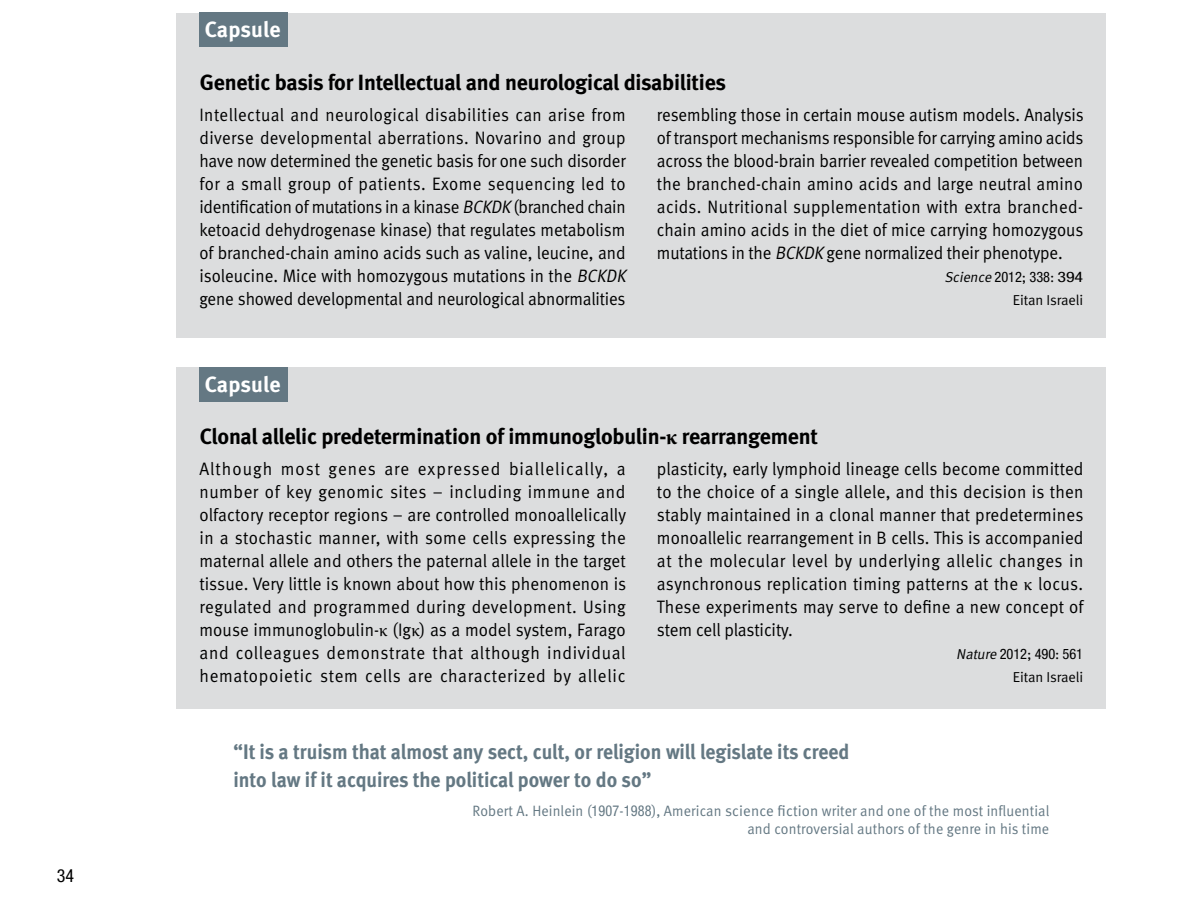
<style>
.page{position:relative;width:1191px;height:919px;background:#fff}
.page>*{position:absolute;margin:0;border:0;box-sizing:border-box;transform-origin:0 0}
.t1{font:700 22px "Meta";letter-spacing:-.01em;color:#000}
.t2{font:700 22px "Meta";color:#fff}
.t3{font:700 21px/27px "Meta";color:#647883;scale:.94 1}
.t4{font:18px/23px "Meta Normal";letter-spacing:.005em;color:#000;scale:.95 1}
.t5{font:18px/23px "Meta Normal";letter-spacing:.005em;color:#000;scale:.94 1}
.t6{font:18px "Meta Normal";letter-spacing:.055em;color:#000;scale:.95 1}
.t7{font:condensed 18px "Helvetica Neue";color:#000}
.t8{font:15px/18px "Meta Normal";letter-spacing:.01em;color:#647883;text-align:right;scale:.95 1}
.t9{font:condensed 14.4px "Helvetica Neue";letter-spacing:-.005em;color:#000}
.t10{font:14.4px "Meta Normal";letter-spacing:-.005em;color:#000}
.s1{font-style:italic}
.s2{font-family:"Meta Normal";font-style:italic;font-stretch:normal}
.s3{font-family:"Meta Normal";font-stretch:normal}
.s4{font-family:"Minion Pro"}
.s5{font-family:"Helvetica Neue";font-stretch:condensed}
</style>
<div class="page">
<div style="left:177px;top:13px;width:929px;height:325px;background:#dcddde"></div>
<div style="left:199px;top:13px;width:89px;height:34px;background:#647883"></div>
<div style="left:177px;top:367px;width:929px;height:342px;background:#dcddde"></div>
<div style="left:199px;top:367px;width:89px;height:34px;background:#647883"></div>
<p class="t7" style="left:57px;top:865px;width:19px">34</p>
<p class="t2" style="left:205px;top:16px;width:77px">Capsule</p>
<p class="t1" style="left:200px;top:69px;width:528px">Genetic basis for Intellectual and neurological disabilities</p>
<p class="t5" style="left:199px;top:103px;width:459px">Intellectual and neurological disabilities can arise from diverse developmental aberrations. Novarino and group have now determined the genetic basis for one such disorder for a small group of patients. Exome sequencing led to identification of mutations in a kinase <span class="s1">BCKDK</span>(branched chain ketoacid dehydrogenase kinase) that regulates metabolism of branched-chain amino acids such as valine, leucine, and isoleucine. Mice with homozygous mutations i n t h e <span class="s1">BCKDK </span>gene showed developmental and neurological abnormalities</p>
<p class="t5" style="left:657px;top:103px;width:455px;text-align:justify">resembling those in certain mouse autism models. Analysis of transport mechanisms responsible for carrying amino acids across the blood-brain barrier revealed competition between the branched-chain amino acids and large neutral amino</p>
<p class="t5" style="left:657px;top:195px;width:455px">acids. Nutritional supplementation with extra branched-</p>
<p class="t5" style="left:657px;top:241px;width:433px">mutations in the <span class="s1">BCKDK</span>gene normalized their phenotype.</p>
<p class="t9" style="left:944px;top:268px;width:140px"><span class="s2">Science</span>2012<span class="s3">;</span> 338<span class="s3">:</span> 394</p>
<p class="t10" style="left:1012px;top:291px;width:72px">Eitan Israeli</p>
<p class="t5" style="left:657px;top:218px;width:455px">chain amino acids in the diet of mice carrying homozygous</p>
<p class="t2" style="left:205px;top:371px;width:77px">Capsule</p>
<p class="t1" style="left:200px;top:423px;width:620px">Clonal allelic predetermination of immunoglobulin <span class="s4">κ</span>- rearrangement</p>
<p class="t4" style="left:199px;top:457px;width:451px">Although<br>number of key genomic sites – including immune and olfactory receptor regions – are controlled monoallelically in a stochastic manner, with some cells expressing the maternal allele and others the paternal allele in the target tissue. Very little is known about how this phenomenon is regulated and programmed during development. Using mouse immunoglobulin <span class="s4">κ</span>- (Ig<span class="s4">κ</span>) as a model system, Farago and colleagues demonstrate that although individual hematopoietic stem cells are characterized by allelic</p>
<p class="t4" style="left:657px;top:457px;width:451px;text-align:justify">plasticity, early lymphoid lineage cells become committed to the choice of a single allele, and this decision is then stably maintained in a clonal manner that predetermines monoallelic rearrangement in B cells. This is accompanied at the molecular level by underlying allelic changes in asynchronous replication timing patterns at the <span class="s4">κ</span> locus.<br>These experiments may serve to define a new concept of stem cell plasticity.</p>
<p class="t6" style="left:509px;top:458px;width:124px">biallelically a,</p>
<p class="t6" style="left:418px;top:458px;width:88px">expressed</p>
<p class="t4" style="left:281px;top:457px;width:43px">most</p>
<p class="t4" style="left:328px;top:457px;width:51px">genes</p>
<p class="t4" style="left:384px;top:457px;width:28px">are</p>
<p class="t9" style="left:956px;top:646px;width:128px"><span class="s2">Nature</span>2012<span class="s3">;</span> 490<span class="s3">:</span> 561</p>
<p class="t10" style="left:1012px;top:669px;width:72px">Eitan Israeli</p>
<p class="t3" style="left:233px;top:738px;width:656px">“ isIt a truism that almost any sect, cult, or religion will legislate its creed into law itif acquires the political power to do so“</p>
<p class="t8" style="left:472px;top:801px;width:608px">Robert .A Heinlein (<span class="s5">1907</span>-<span class="s5">1988</span> ,) American science fiction writer and one of the most influential and controversial authors of the genre in his time</p>
</div>
